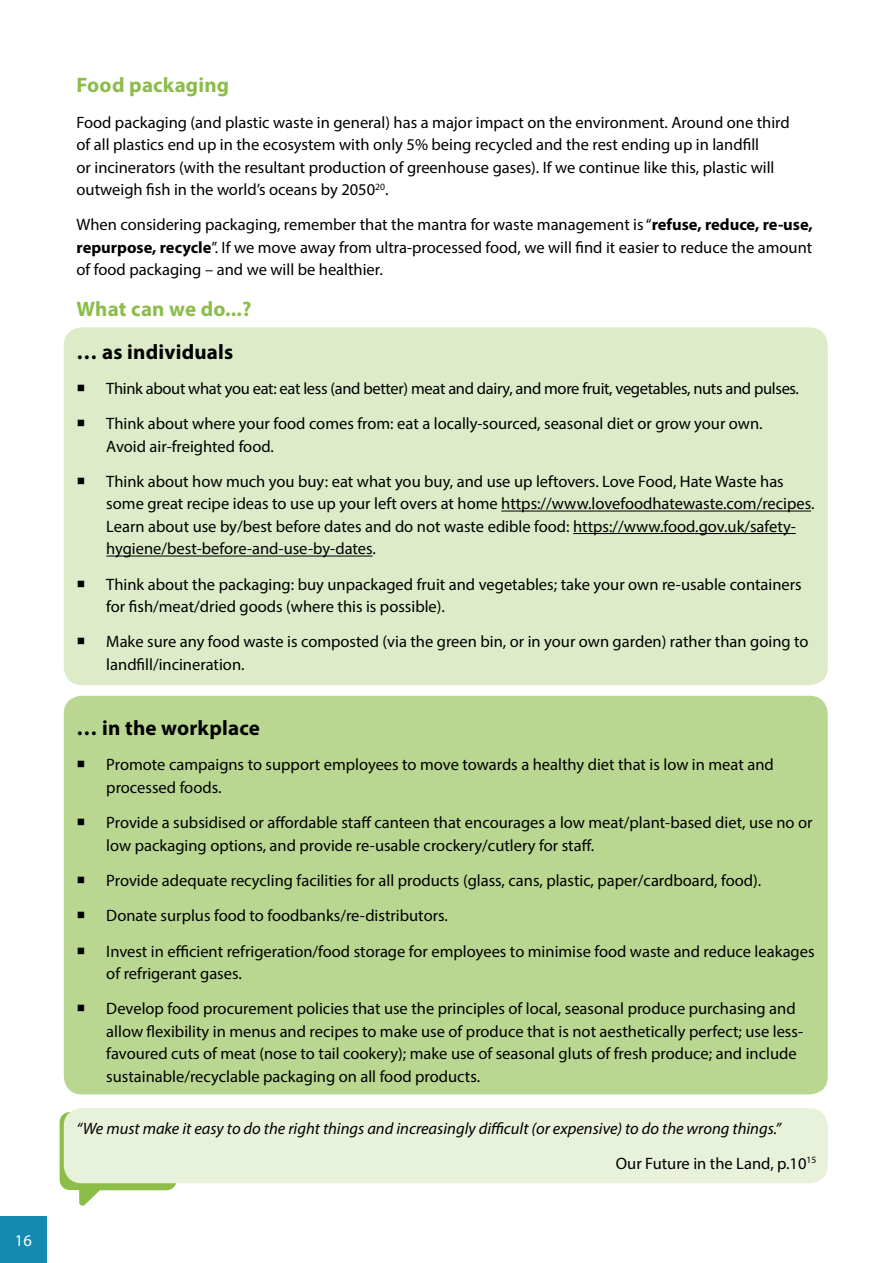
<style>
.page{position:relative;width:893px;height:1263px;background:#fff}
.page>*{position:absolute;margin:0;border:0;box-sizing:border-box;transform-origin:0 0}
.t1{font:700 21px "Myriad Pro";letter-spacing:.01em;color:#000}
.t2{font:700 21px "Myriad Pro";letter-spacing:.01em;color:#8cbd48}
.t3{font:16.5px/22.5px "Myriad Pro";color:#000}
.t4{font:16.5px/35.2px "Myriad Pro";letter-spacing:-.02em;color:#000}
.t5{font:italic 16.5px/35.2px "Myriad Pro";color:#000}
.t6{font:16.5px "Myriad Pro";color:#fff}
.s1{font-weight:700}
.s2{font-style:normal}
</style>
<div class="page">
<div style="left:0;top:1216px;width:47px;height:47px;background:#1489b1"></div>
<div style="left:64px;top:327px;width:764px;height:358px;background:#ddebc8;border-radius:18px"></div>
<hr style="left:501px;top:511px;width:310px;height:1px;background:#000">
<hr style="left:573px;top:533px;width:223px;height:1px;background:#000">
<hr style="left:106px;top:556px;width:267px;height:1px;background:#000">
<div style="left:64px;top:696px;width:764px;height:398px;background:#bad791;border-radius:18px"></div>
<svg style="left:59px;top:1112px;width:118px;height:94px"></svg>
<div style="left:64px;top:1108px;width:764px;height:75px;background:#e8f2da;border-radius:18px"></div>
<p class="t6" style="left:15px;top:1230px;width:18px">16</p>
<h3 class="t2" style="left:77px;top:72px;width:154px">Food packaging</h3>
<p class="t3" style="left:77px;top:111px;width:715px">Food packaging (and plastic waste in general) has a major impact on the environment. Around one third of all plastics end up in the ecosystem with only 5% being recycled and the rest ending up in landfll<br>or incinerators (with the resultant production of greenhouse gases). If we continue like this, plastic will outweigh fsh in the world’s oceans by 2050<sup>20</sup>.</p>
<p class="t3" style="left:77px;top:213px;width:738px;text-align:justify">When considering packaging, remember that the mantra for waste management is “<span class="s1">refuse, reduce, re-use, repurpose, recycle</span>”. If we move away from ultra-processed food, we will fnd it easier to reduce the amount of food packaging – and we will be healthier.</p>
<p class="t2" style="left:77px;top:295px;width:177px">What can we do...?</p>
<p class="t1" style="left:77px;top:338px;width:158px">… as individuals</p>
<p class="t4" style="left:106px;top:370px;width:694px">Think about what you eat: eat less (and better) meat and dairy, and more fruit, vegetables, nuts and pulses.<br>Think about where your food comes from: eat a locally-sourced, seasonal diet or grow your own.</p>
<p class="t3" style="left:106px;top:428px;width:679px;line-height:35.2px">Avoid air-freighted food.<br>Think about how much you buy: eat what you buy, and use up leftovers. Love Food, Hate Waste has</p>
<p class="t3" style="left:106px;top:492px;width:710px">some great recipe ideas to use up your left overs at home https://www.lovefoodhatewaste.com/recipes.<br>Learn about use by/best before dates and do not waste edible food: https://www.food.gov.uk/safety&shy;hygiene/best-before-and-use-by-dates.</p>
<p class="t3" style="left:106px;top:573px;width:697px">Think about the packaging: buy unpackaged fruit and vegetables; take your own re-usable containers for fsh/meat/dried goods (where this is possible).</p>
<p class="t3" style="left:106px;top:630px;width:704px">Make sure any food waste is composted (via the green bin, or in your own garden) rather than going to landfll/incineration.</p>
<p class="t1" style="left:77px;top:714px;width:185px">… in the workplace</p>
<p class="t3" style="left:106px;top:753px;width:669px">Promote campaigns to support employees to move towards a healthy diet that is low in meat and processed foods.</p>
<p class="t3" style="left:106px;top:811px;width:708px">Provide a subsidised or afordable staf canteen that encourages a low meat/plant-based diet, use no or low packaging options, and provide re-usable crockery/cutlery for staf.</p>
<p class="t3" style="left:106px;top:862px;width:710px;line-height:35.2px">Provide adequate recycling facilities for all products (glass, cans, plastic, paper/cardboard, food).<br>Donate surplus food to foodbanks/re-distributors.<br>Invest in efcient refrigeration/food storage for employees to minimise food waste and reduce leakages</p>
<p class="t3" style="left:106px;top:955px;width:691px;line-height:35.2px">of refrigerant gases.<br>Develop food procurement policies that use the principles of local, seasonal produce purchasing and</p>
<p class="t3" style="left:106px;top:1020px;width:698px">allow fexibility in menus and recipes to make use of produce that is not aesthetically perfect; use less&shy;favoured cuts of meat (nose to tail cookery); make use of seasonal gluts of fresh produce; and include sustainable/recyclable packaging on all food products.</p>
<p class="t5" style="left:616px;top:1110px;width:202px;text-indent:-539px">“We must make it easy to do the right things and increasingly difcult (or expensive) to do the wrong things.”<br><span class="s2">Our Future in the Land, p.10</span><sup>15</sup></p>
</div>
